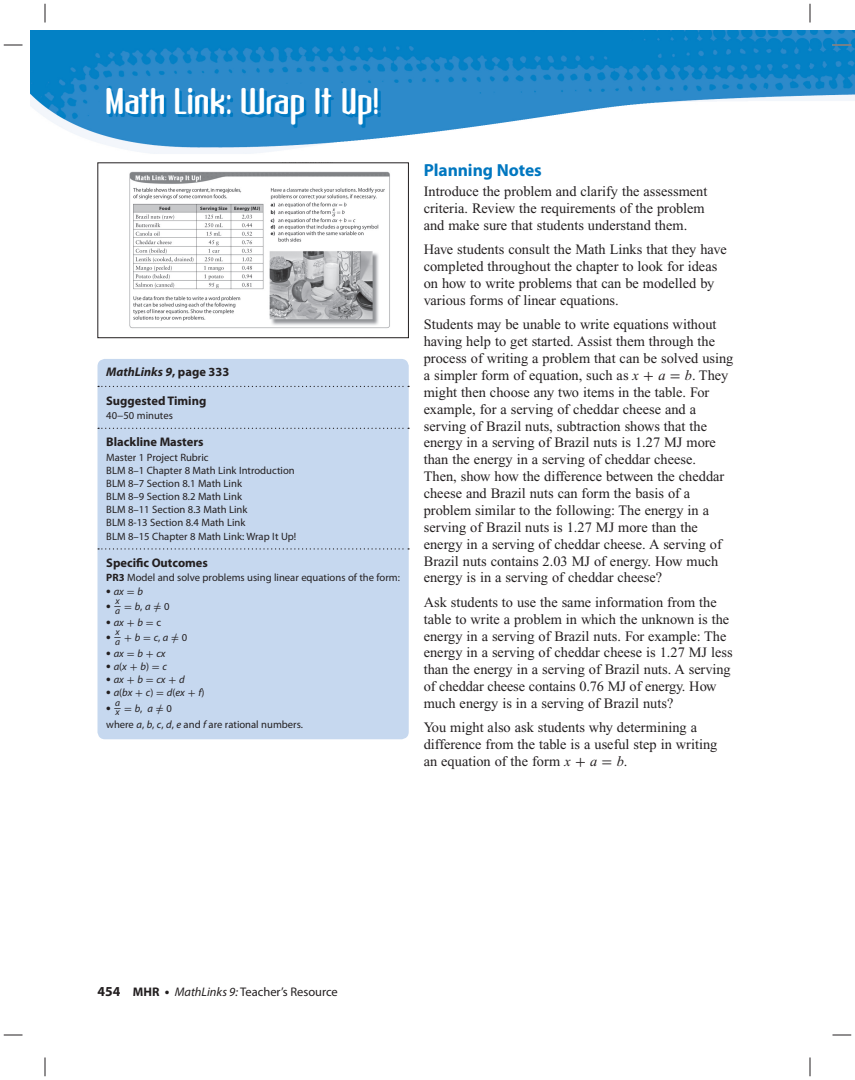
<style>
.page{position:relative;width:855px;height:1080px;background:#fff}
.page>*{position:absolute;margin:0;border:0;box-sizing:border-box;transform-origin:0 0}
.t1{font:700 42.5px "Atomic Sans ICG";color:#fff}
.t2{font:700 17.5px "Myriad Pro";letter-spacing:-.005em;color:#0077c0}
.t3{font:14.38px/16.9px "Times New Roman";color:#231f20}
.t4{font:700 13.75px "Myriad Pro";color:#231f20}
.t5{font:700 12.5px "Myriad Pro";color:#231f20}
.t6{font:12.5px "Myriad Pro";color:#231f20}
.t7{font:italic 700 12.5px "Myriad Pro";color:#231f20}
.t8{font:10.62px/13.1px "Myriad Pro";color:#231f20}
.t9{font:italic 10.62px "Myriad Pro";color:#231f20}
.t10{font:10.62px "Uni Math";color:#231f20}
.s1{font-style:normal}
.s2{font-weight:700}
.s3{font-weight:700;font-style:normal;font-size:13.75px}
.s4{font-family:"Uni Math";font-style:normal}
.s5{font-family:"Myriad Pro";font-style:italic}
.s6{font-family:"Myriad Pro"}
.s7{font-style:italic}
.s8{font-family:"Uni Math"}
.s9{font-weight:700;font-size:13.75px}
</style>
<div class="page">
<img style="left:30px;top:30px;width:825px;height:124px">
<img style="left:102px;top:83px;width:312px;height:50px">
<img style="left:129px;top:171px;width:261px;height:158px">
<div style="left:98px;top:162px;width:311px;height:176px;border:1px solid #231f20"></div>
<div style="left:98px;top:359px;width:311px;height:380px;background:#c6d8ef;border-radius:8px"></div>
<svg style="left:98px;top:386px;width:311px;height:1px"></svg>
<svg style="left:98px;top:428px;width:311px;height:1px"></svg>
<svg style="left:98px;top:548px;width:311px;height:2px"></svg>
<svg style="left:4px;top:44px;width:18px;height:2px"></svg>
<svg style="left:832px;top:44px;width:19px;height:2px"></svg>
<svg style="left:4px;top:1034px;width:18px;height:2px"></svg>
<svg style="left:832px;top:1034px;width:19px;height:2px"></svg>
<svg style="left:44px;top:4px;width:2px;height:18px"></svg>
<svg style="left:44px;top:1058px;width:2px;height:18px"></svg>
<svg style="left:809px;top:4px;width:2px;height:18px"></svg>
<svg style="left:809px;top:1058px;width:2px;height:18px"></svg>
<h1 class="t1" style="left:105px;top:88px;width:276px">Math Link: Wrap It Up!</h1>
<p class="t7" style="left:106px;top:367px;width:125px">MathLinks 9<span class="s1">, page 333</span></p>
<p class="t5" style="left:106px;top:396px;width:102px">Suggested Timing</p>
<p class="t8" style="left:106px;top:410px;width:68px">40−50 minutes</p>
<p class="t5" style="left:106px;top:437px;width:99px">Blackline Masters</p>
<p class="t8" style="left:106px;top:452px;width:192px">Master 1 Project Rubric<br>BLM 8–1 Chapter 8 Math Link Introduction<br>BLM 8–7 Section 8.1 Math Link<br>BLM 8–9 Section 8.2 Math Link<br>BLM 8–11 Section 8.3 Math Link<br>BLM 8-13 Section 8.4 Math Link<br>BLM 8–15 Chapter 8 Math Link: Wrap It Up!</p>
<p class="t5" style="left:106px;top:558px;width:103px">Specific Outcomes</p>
<p class="t8" style="left:106px;top:572px;width:295px"><span class="s2">PR3</span> Model and solve problems using linear equations of the form:</p>
<p class="t9" style="left:106px;top:587px;width:38px"><span class="s3">•</span> ax<span class="s4">=</span>b</p>
<p class="t4" style="left:106px;top:600px;width:16px">• <sup>_</sup><sup>x</sup></p>
<p class="t10" style="left:115px;top:602px;width:56px"><sub>a</sub> =<span class="s5">b</span><span class="s6">,</span> <span class="s5">a</span>≠ <span class="s6">0</span></p>
<p class="t9" style="left:106px;top:618px;width:56px"><span class="s3">•</span> ax<span class="s4">+</span>b<span class="s4">=</span> <span class="s1">c</span></p>
<p class="t4" style="left:106px;top:632px;width:16px">• <sup>_</sup><sup>x</sup></p>
<p class="t10" style="left:115px;top:633px;width:74px"><sub>a</sub> +<span class="s5">b</span>=<span class="s5">c</span><span class="s6">,</span> <span class="s5">a</span>≠ <span class="s6">0</span></p>
<p class="t9" style="left:106px;top:649px;width:61px"><span class="s3">•</span> ax<span class="s4">=</span>b<span class="s4">+</span>cx</p>
<p class="t9" style="left:106px;top:663px;width:62px"><span class="s3">•</span> a<span class="s1">(</span>x <span class="s4">+</span> b<span class="s1">)</span> <span class="s4">=</span> c</p>
<p class="t9" style="left:106px;top:676px;width:80px"><span class="s3">•</span> ax<span class="s4">+</span>b<span class="s4">=</span>cx<span class="s4">+</span>d</p>
<p class="t9" style="left:106px;top:689px;width:100px"><span class="s3">•</span> a<span class="s1">(</span>bx <span class="s4">+</span> c<span class="s1">)</span> <span class="s4">=</span> d<span class="s1">(</span>ex <span class="s4">+</span> f<span class="s1">)</span></p>
<p class="t4" style="left:106px;top:702px;width:16px">• <sup>_</sup><sup>a</sup></p>
<p class="t10" style="left:115px;top:704px;width:58px"><sub>x</sub> =<span class="s5">b</span><span class="s6">,</span> <span class="s5">a</span>≠ <span class="s6">0</span></p>
<p class="t8" style="left:106px;top:718px;width:198px">where <span class="s7">a</span>, <span class="s7">b</span>, <span class="s7">c</span>, <span class="s7">d</span>, <span class="s7">e</span> and <span class="s7">f</span> are rational numbers.</p>
<p class="t2" style="left:424px;top:163px;width:120px">Planning Notes</p>
<p class="t3" style="left:424px;top:184px;width:285px">Introduce the problem and clarify the assessment criteria. Review the requirements of the problem and make sure that students understand them.</p>
<p class="t3" style="left:424px;top:242px;width:305px">Have students consult the Math Links that they have completed throughout the chapter to look for ideas on how to write problems that can be modelled by various forms of linear equations.</p>
<p class="t3" style="left:424px;top:317px;width:311px">Students may be unable to write equations without having help to get started. Assist them through the process of writing a problem that can be solved using a simpler form of equation, such as <span class="s7">x</span> <span class="s8">+</span> <span class="s7">a</span> <span class="s8">=</span> <span class="s7">b</span>. They might then choose any two items in the table. For example, for a serving of cheddar cheese and a serving of Brazil nuts, subtraction shows that the energy in a serving of Brazil nuts is 1.27 MJ more than the energy in a serving of cheddar cheese.<br>Then, show how the difference between the cheddar cheese and Brazil nuts can form the basis of a problem similar to the following: The energy in a serving of Brazil nuts is 1.27 MJ more than the energy in a serving of cheddar cheese. A serving of Brazil nuts contains 2.03 MJ of energy. How much energy is in a serving of cheddar cheese?</p>
<p class="t3" style="left:424px;top:595px;width:311px">Ask students to use the same information from the table to write a problem in which the unknown is the energy in a serving of Brazil nuts. For example: The energy in a serving of cheddar cheese is 1.27 MJ less than the energy in a serving of Brazil nuts. A serving of cheddar cheese contains 0.76 MJ of energy. How much energy is in a serving of Brazil nuts?</p>
<p class="t3" style="left:424px;top:721px;width:295px">You might also ask students why determining a difference from the table is a useful step in writing an equation of the form <span class="s7">x</span> <span class="s8">+</span> <span class="s7">a</span> <span class="s8">=</span> <span class="s7">b</span>.</p>
<p class="t6" style="left:98px;top:987px;width:242px"><span class="s9">454</span> <span class="s2">MHR</span> <span class="s9">•</span> <span class="s7">MathLinks 9:</span> Teacher’s Resource</p>
</div>
